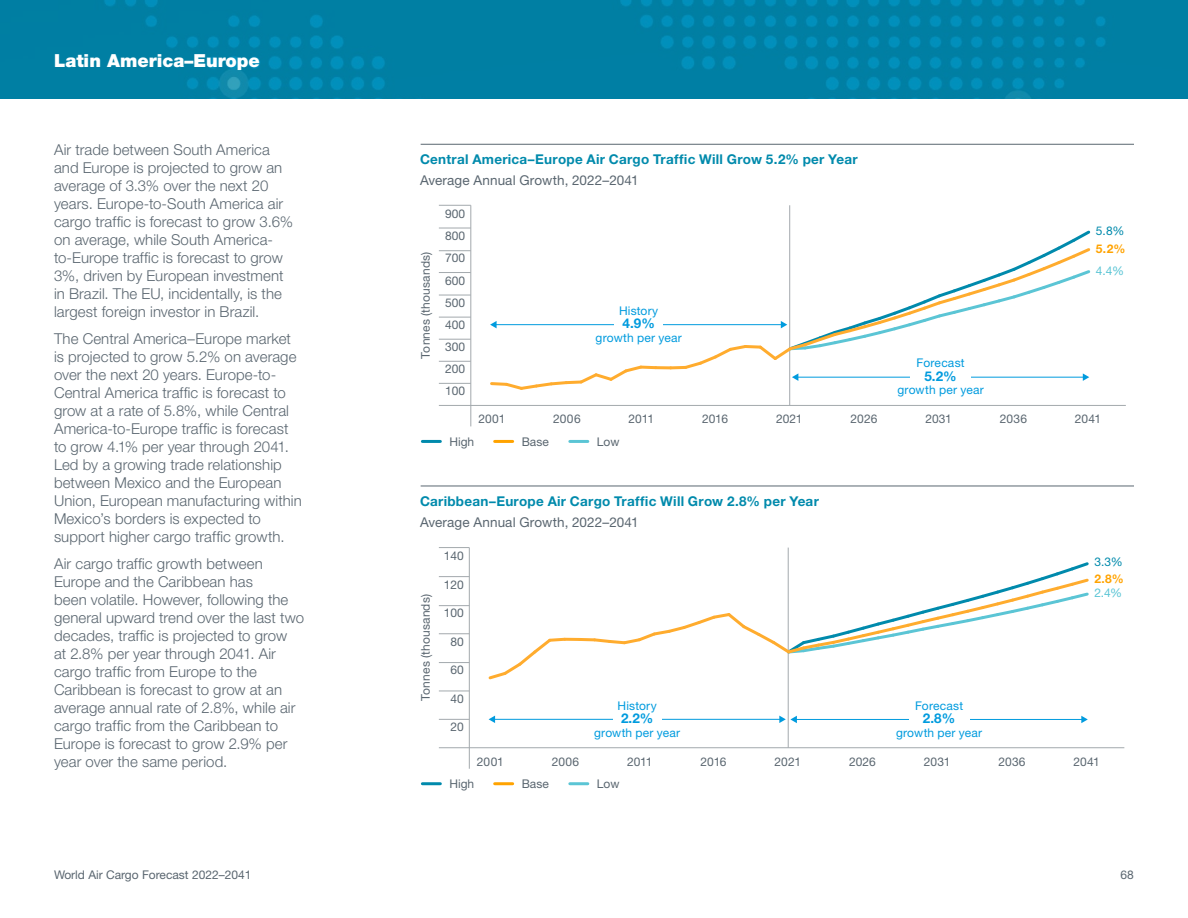
<style>
.page{position:relative;width:1188px;height:918px;background:#fff}
.page>*{position:absolute;margin:0;border:0;box-sizing:border-box;transform-origin:0 0}
.Section_Heads_Small{font:900 18px "Helvetica Neue LT Std";color:#fff}
.Body{font:300 15px/18px "Helvetica Neue LT Std";letter-spacing:.005em;color:#5a6670}
.Heading_2{font:700 13.5px "Helvetica Neue LT Std";letter-spacing:.02em;color:#008aac}
.Heading_2-2{font:13.5px "Helvetica Neue LT Std";letter-spacing:.01em;color:#5a6670}
.t1{font:700 13.5px "Helvetica Neue LT Std";color:#009bde}
.t2{font:12px/22px "Helvetica Neue LT Std";color:#5a6670;text-align:justify}
.t3{font:12px "Helvetica Neue LT Std";letter-spacing:.015em;color:#009bde}
.t4{font:12px/18px "Helvetica Neue LT Std";color:#008aac}
.t5{font:12px "Helvetica Neue LT Std";color:#5bc5d5}
.s1{font-weight:700;color:#ffa300}
</style>
<div class="page">
<svg style="left:0;top:0;width:1188px;height:99px;background:#0080a5"></svg>
<hr style="left:421px;top:144px;width:713px;height:1px;background:#5a6670">
<hr style="left:470px;top:205px;width:1px;height:221px;background:#a3a9ad">
<hr style="left:789px;top:205px;width:1px;height:200px;background:#a3a9ad">
<hr style="left:439px;top:405px;width:687px;height:1px;background:#a3a9ad">
<hr style="left:439px;top:272px;width:32px;height:1px;background:#a3a9ad">
<hr style="left:439px;top:295px;width:32px;height:1px;background:#a3a9ad">
<hr style="left:439px;top:317px;width:32px;height:1px;background:#a3a9ad">
<hr style="left:439px;top:339px;width:32px;height:1px;background:#a3a9ad">
<hr style="left:439px;top:361px;width:32px;height:1px;background:#a3a9ad">
<hr style="left:439px;top:383px;width:32px;height:1px;background:#a3a9ad">
<hr style="left:439px;top:250px;width:32px;height:1px;background:#a3a9ad">
<hr style="left:439px;top:228px;width:32px;height:1px;background:#a3a9ad">
<hr style="left:439px;top:205px;width:32px;height:1px;background:#a3a9ad">
<hr style="left:422px;top:440px;width:18px;height:3px;background:#008aac">
<hr style="left:495px;top:440px;width:18px;height:3px;background:#ffa300">
<hr style="left:570px;top:440px;width:18px;height:3px;background:#5bc5d5">
<hr style="left:495px;top:324px;width:287px;height:1px;background:#009bde">
<svg style="left:490px;top:321px;width:7px;height:7px"></svg>
<div style="left:614px;top:311px;width:49px;height:27px;background:#fff"></div>
<svg style="left:490px;top:365px;width:169px;height:25px"></svg>
<hr style="left:656px;top:366px;width:15px;height:3px;background:#ffac2e">
<svg style="left:668px;top:228px;width:423px;height:153px"></svg>
<hr style="left:421px;top:486px;width:713px;height:1px;background:#5a6670">
<hr style="left:469px;top:548px;width:1px;height:221px;background:#a3a9ad">
<hr style="left:788px;top:548px;width:1px;height:200px;background:#a3a9ad">
<hr style="left:439px;top:747px;width:685px;height:1px;background:#a3a9ad">
<hr style="left:439px;top:633px;width:30px;height:1px;background:#a3a9ad">
<hr style="left:439px;top:662px;width:30px;height:1px;background:#a3a9ad">
<hr style="left:439px;top:691px;width:30px;height:1px;background:#a3a9ad">
<hr style="left:439px;top:719px;width:30px;height:1px;background:#a3a9ad">
<hr style="left:439px;top:605px;width:30px;height:1px;background:#a3a9ad">
<hr style="left:439px;top:576px;width:30px;height:1px;background:#a3a9ad">
<hr style="left:439px;top:547px;width:30px;height:1px;background:#a3a9ad">
<hr style="left:422px;top:782px;width:18px;height:3px;background:#008aac">
<hr style="left:495px;top:782px;width:18px;height:3px;background:#ffa300">
<hr style="left:570px;top:782px;width:18px;height:3px;background:#5bc5d5">
<hr style="left:494px;top:719px;width:286px;height:1px;background:#009bde">
<svg style="left:489px;top:716px;width:6px;height:7px"></svg>
<div style="left:613px;top:706px;width:49px;height:27px;background:#fff"></div>
<hr style="left:796px;top:719px;width:286px;height:1px;background:#009bde">
<svg style="left:779px;top:716px;width:18px;height:7px"></svg>
<svg style="left:1081px;top:716px;width:7px;height:7px"></svg>
<div style="left:909px;top:706px;width:60px;height:27px;background:#fff"></div>
<svg style="left:488px;top:637px;width:80px;height:43px"></svg>
<hr style="left:565px;top:638px;width:15px;height:3px;background:#ffac2e">
<hr style="left:580px;top:638px;width:15px;height:3px;background:#ffac2e">
<svg style="left:591px;top:560px;width:498px;height:96px"></svg>
<p class="Section_Heads_Small" style="left:54px;top:50px;width:207px">Latin America–Europe</p>
<p class="Body" style="left:54px;top:140px;width:241px">Air trade between South America and Europe is projected to grow an average of 3.3% over the next 20 years. Europe-to-South America air cargo traffic is forecast to grow 3.6% on average, while South America&shy;to-Europe traffic is forecast to grow 3%, driven by European investment in Brazil. The EU, incidentally, is the largest foreign investor in Brazil.</p>
<p class="Body" style="left:54px;top:329px;width:249px">The Central America–Europe market is projected to grow 5.2% on average over the next 20 years. Europe-to-Central America traffic is forecast to grow at a rate of 5.8%, while Central America-to-Europe traffic is forecast to grow 4.1% per year through 2041.<br>Led by a growing trade relationship between Mexico and the European Union, European manufacturing within Mexico’s borders is expected to support higher cargo traffic growth.</p>
<p class="Body" style="left:54px;top:554px;width:252px">Air cargo traffic growth between Europe and the Caribbean has<br>been volatile. However, following the general upward trend over the last two decades, traffic is projected to grow<br>at 2.8% per year through 2041. Air cargo traffic from Europe to the Caribbean is forecast to grow at an average annual rate of 2.8%, while air cargo traffic from the Caribbean to Europe is forecast to grow 2.9% per year over the same period.</p>
<p class="Heading_2" style="left:420px;top:151px;width:439px">Central America–Europe Air Cargo Traffic Will Grow 5.2% per Year</p>
<p class="Heading_2-2" style="left:420px;top:173px;width:220px">Average Annual Growth, 2022–2041</p>
<p class="t2" style="left:415px;top:359px;width:108px;rotate:-90deg">Tonnes (thousands)</p>
<p class="t2" style="left:445px;top:202px;width:22px">900</p>
<p class="t2" style="left:445px;top:225px;width:22px">800</p>
<p class="t2" style="left:445px;top:247px;width:22px">700</p>
<p class="t2" style="left:445px;top:269px;width:22px">600<br>500<br>400<br>300<br>200<br>100</p>
<p class="t3" style="left:619px;top:303px;width:41px">History</p>
<p class="t1" style="left:623px;top:315px;width:34px">4.9%</p>
<p class="t3" style="left:596px;top:330px;width:88px">growth per year</p>
<p class="t3" style="left:917px;top:356px;width:50px">Forecast</p>
<p class="t1" style="left:924px;top:368px;width:34px">5.2%</p>
<p class="t3" style="left:898px;top:383px;width:88px">growth per year</p>
<p class="t4" style="left:1096px;top:221px;width:31px">5.8%<br><span class="s1">5.2%</span></p>
<p class="t5" style="left:1096px;top:263px;width:30px">4.4%</p>
<p class="t2" style="left:478px;top:408px;width:28px">2001</p>
<p class="t2" style="left:553px;top:408px;width:29px">2006</p>
<p class="t2" style="left:629px;top:408px;width:27px">2011</p>
<p class="t2" style="left:702px;top:408px;width:28px">2016</p>
<p class="t2" style="left:776px;top:408px;width:28px">2021</p>
<p class="t2" style="left:851px;top:408px;width:28px">2026</p>
<p class="t2" style="left:925px;top:408px;width:28px">2031</p>
<p class="t2" style="left:1000px;top:408px;width:29px">2036</p>
<p class="t2" style="left:1075px;top:408px;width:28px">2041</p>
<p class="t2" style="left:449px;top:430px;width:26px">High</p>
<p class="t2" style="left:522px;top:430px;width:29px">Base</p>
<p class="t2" style="left:597px;top:430px;width:24px">Low</p>
<p class="Heading_2" style="left:420px;top:493px;width:400px">Caribbean–Europe Air Cargo Traffic Will Grow 2.8% per Year</p>
<p class="Heading_2-2" style="left:420px;top:514px;width:220px">Average Annual Growth, 2022–2041</p>
<p class="t2" style="left:444px;top:545px;width:22px">140</p>
<p class="t2" style="left:415px;top:701px;width:108px;rotate:-90deg">Tonnes (thousands)</p>
<p class="t2" style="left:444px;top:574px;width:22px">120</p>
<p class="t2" style="left:444px;top:602px;width:22px">100</p>
<p class="t2" style="left:450px;top:631px;width:15px">80</p>
<p class="t2" style="left:450px;top:659px;width:15px">60</p>
<p class="t2" style="left:450px;top:687px;width:15px">40</p>
<p class="t2" style="left:450px;top:716px;width:15px">20</p>
<p class="t3" style="left:618px;top:698px;width:41px">History</p>
<p class="t1" style="left:621px;top:710px;width:34px">2.2%</p>
<p class="t3" style="left:594px;top:725px;width:88px">growth per year</p>
<p class="t3" style="left:915px;top:698px;width:50px">Forecast</p>
<p class="t1" style="left:923px;top:710px;width:34px">2.8%</p>
<p class="t3" style="left:896px;top:725px;width:88px">growth per year</p>
<p class="t4" style="left:1094px;top:554px;width:31px;line-height:16.5px">3.3%<br><span class="s1">2.8%</span></p>
<p class="t5" style="left:1094px;top:586px;width:29px">2.4%</p>
<p class="t2" style="left:477px;top:750px;width:28px">2001</p>
<p class="t2" style="left:552px;top:750px;width:29px">2006</p>
<p class="t2" style="left:627px;top:750px;width:27px">2011</p>
<p class="t2" style="left:701px;top:750px;width:28px">2016</p>
<p class="t2" style="left:775px;top:750px;width:28px">2021</p>
<p class="t2" style="left:849px;top:750px;width:28px">2026</p>
<p class="t2" style="left:924px;top:750px;width:28px">2031</p>
<p class="t2" style="left:998px;top:750px;width:29px">2036</p>
<p class="t2" style="left:1073px;top:750px;width:28px">2041</p>
<p class="t2" style="left:449px;top:772px;width:26px">High</p>
<p class="t2" style="left:522px;top:772px;width:29px">Base</p>
<p class="t2" style="left:597px;top:772px;width:24px">Low</p>
<p class="t2" style="left:54px;top:863px;width:199px">World Air Cargo Forecast 2022–2041</p>
<p class="t2" style="left:1121px;top:863px;width:15px">68</p>
</div>
